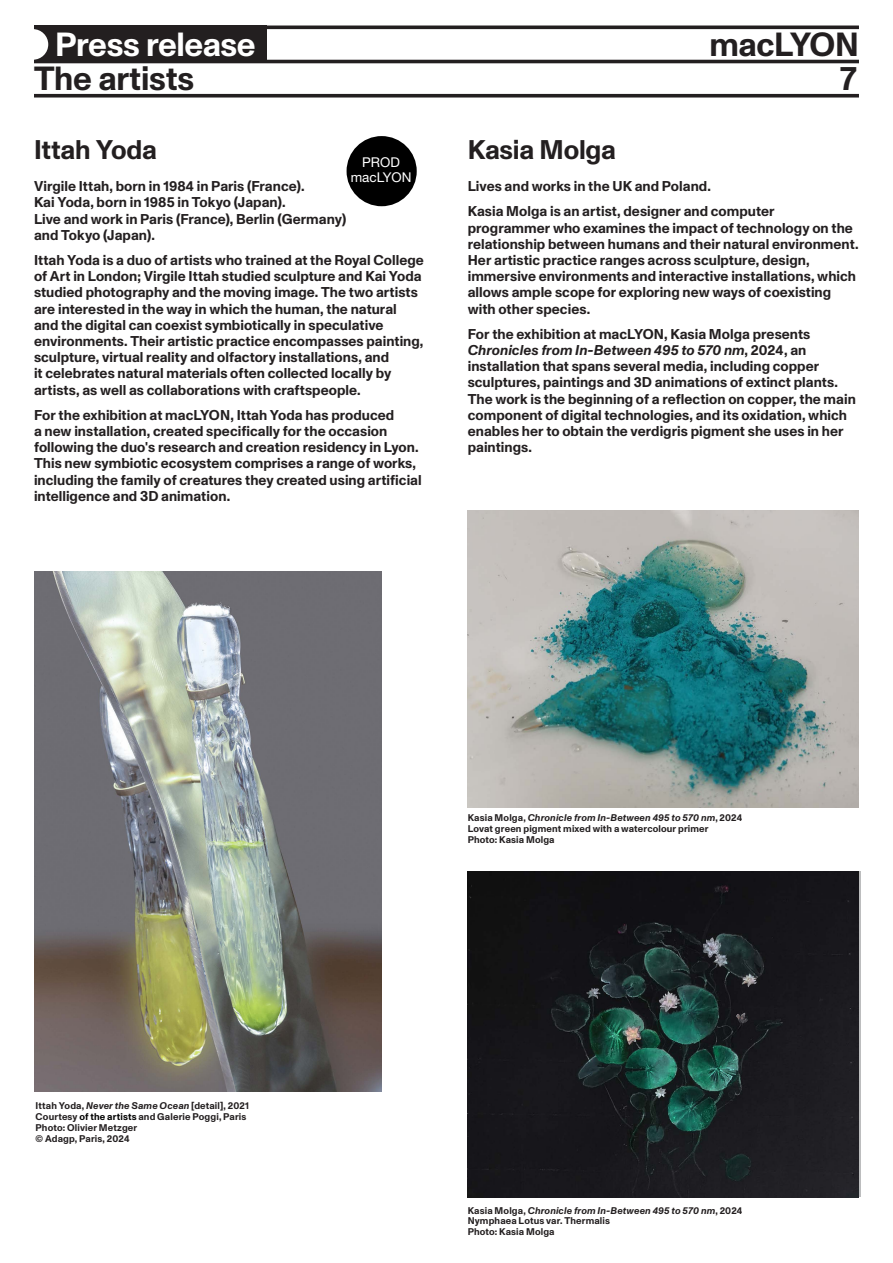
<style>
.page{position:relative;width:893px;height:1263px;background:#fff}
.page>*{position:absolute;margin:0;border:0;box-sizing:border-box;transform-origin:0 0}
.t1{font:700 33.45px "Monument Grotesk";letter-spacing:-.01em;color:#231f20}
.t2{font:700 33.45px "Monument Grotesk";letter-spacing:-.015em;color:#fff}
.TEXTE_FER_GAUCHE{font:700 27px "Monument Grotesk";letter-spacing:-.01em;color:#231f20}
.TEXTE_FER_GAUCHE-2{font:700 14.25px/16.2px "Monument Grotesk";color:#231f20}
.t3{font:13.5px "Helvetica Neue LT Std";color:#fff}
.t4{font:700 9.75px "Monument Grotesk";letter-spacing:.015em;color:#231f20}
.t5{font:italic 700 9.75px "Monument Grotesk";letter-spacing:.015em;color:#231f20}
.s1{font-style:italic}
.s2{color:#000}
.s3{font-style:normal}
</style>
<div class="page">
<img style="left:468px;top:510px;width:391px;height:298px">
<img style="left:35px;top:571px;width:347px;height:521px">
<div style="left:347px;top:136px;width:70px;height:70px;background:#000;border-radius:50%"></div>
<img style="left:468px;top:872px;width:391px;height:325px">
<div style="left:34px;top:26px;width:232px;height:37px;background:#231f20"></div>
<hr style="left:34px;top:26px;width:825px;height:3px;background:#231f20">
<hr style="left:34px;top:60px;width:825px;height:3px;background:#231f20">
<svg style="left:34px;top:94px;width:825px;height:4px;background:#3d393a"></svg>
<svg style="left:34px;top:29px;width:14px;height:31px"></svg>
<p class="t2" style="left:55px;top:20px;width:202px">Press release</p>
<p class="t1" style="left:709px;top:20px;width:151px">macLYON</p>
<p class="t1" style="left:34px;top:54px;width:162px">The artists</p>
<p class="t1" style="left:838px;top:54px;width:22px">7</p>
<p class="TEXTE_FER_GAUCHE" style="left:34px;top:130px;width:124px">Ittah Yoda</p>
<p class="TEXTE_FER_GAUCHE-2" style="left:34px;top:177px;width:314px">Virgile Ittah, born in 1984 in Paris (France).<br>Kai Yoda, born in 1985 in Tokyo (Japan).<br>Live and work in Paris (France), Berlin (Germany) and Tokyo (Japan).</p>
<p class="TEXTE_FER_GAUCHE-2" style="left:34px;top:251px;width:391px">Ittah Yoda is a duo of artists who trained at the Royal College of Art in London; Virgile Ittah studied sculpture and Kai Yoda studied photography and the moving image. The two artists are interested in the way in which the human, the natural and the digital can coexist symbiotically in speculative environments. Their artistic practice encompasses painting, sculpture, virtual reality and olfactory installations, and<br>it celebrates natural materials often collected locally by artists, as well as collaborations with craftspeople.</p>
<p class="TEXTE_FER_GAUCHE-2" style="left:34px;top:406px;width:389px">For the exhibition at macLYON, Ittah Yoda has produced<br>a new installation, created specifically for the occasion following the duo's research and creation residency in Lyon.<br>This new symbiotic ecosystem comprises a range of works, including the family of creatures they created using artificial intelligence and 3D animation.</p>
<p class="t3" style="left:362px;top:154px;width:39px">PROD</p>
<p class="t3" style="left:351px;top:169px;width:62px">macLYON</p>
<p class="TEXTE_FER_GAUCHE" style="left:468px;top:130px;width:150px">Kasia Molga</p>
<p class="TEXTE_FER_GAUCHE-2" style="left:468px;top:177px;width:245px">Lives and works in the UK and Poland.</p>
<p class="TEXTE_FER_GAUCHE-2" style="left:468px;top:203px;width:392px">Kasia Molga is an artist, designer and computer programmer who examines the impact of technology on the relationship between humans and their natural environment.<br>Her artistic practice ranges across sculpture, design, immersive environments and interactive installations, which allows ample scope for exploring new ways of coexisting with other species.</p>
<p class="TEXTE_FER_GAUCHE-2" style="left:468px;top:325px;width:390px">For the exhibition at macLYON, Kasia Molga presents <span class="s1">Chronicles from In-Between 495 to 570 nm</span>, 2024, an installation that spans several media, including copper sculptures, paintings and 3D animations of extinct plants.<br>The work is the beginning of a reflection on copper, the main component of digital technologies, and its oxidation, which enables her to obtain the verdigris pigment she uses in her paintings.</p>
<p class="t4" style="left:36px;top:1099px;width:215px">Ittah Yoda, <span class="s1">Never the Same Ocean</span> [detail], 2021</p>
<p class="t4" style="left:36px;top:1109px;width:212px">Courtesy <span class="s2">of the artists</span> and Galerie Poggi, Paris</p>
<p class="t4" style="left:36px;top:1120px;width:103px">Photo: Olivier Metzger</p>
<p class="t4" style="left:36px;top:1131px;width:96px">© Adagp, Paris, 2024</p>
<p class="t5" style="left:468px;top:811px;width:276px"><span class="s3">Kasia Molga,</span> Chronicle from In-Between 495 to 570 nm<span class="s3">, 2024</span></p>
<p class="t4" style="left:468px;top:821px;width:242px">Lovat green pigment mixed with a watercolour primer</p>
<p class="t4" style="left:468px;top:832px;width:88px">Photo: Kasia Molga</p>
<p class="t5" style="left:468px;top:1203px;width:276px"><span class="s3">Kasia Molga,</span> Chronicle from In-Between 495 to 570 nm<span class="s3">, 2024</span></p>
<p class="t4" style="left:468px;top:1214px;width:144px">Nymphaea Lotus var. Thermalis</p>
<p class="t4" style="left:468px;top:1225px;width:88px">Photo: Kasia Molga</p>
</div>
